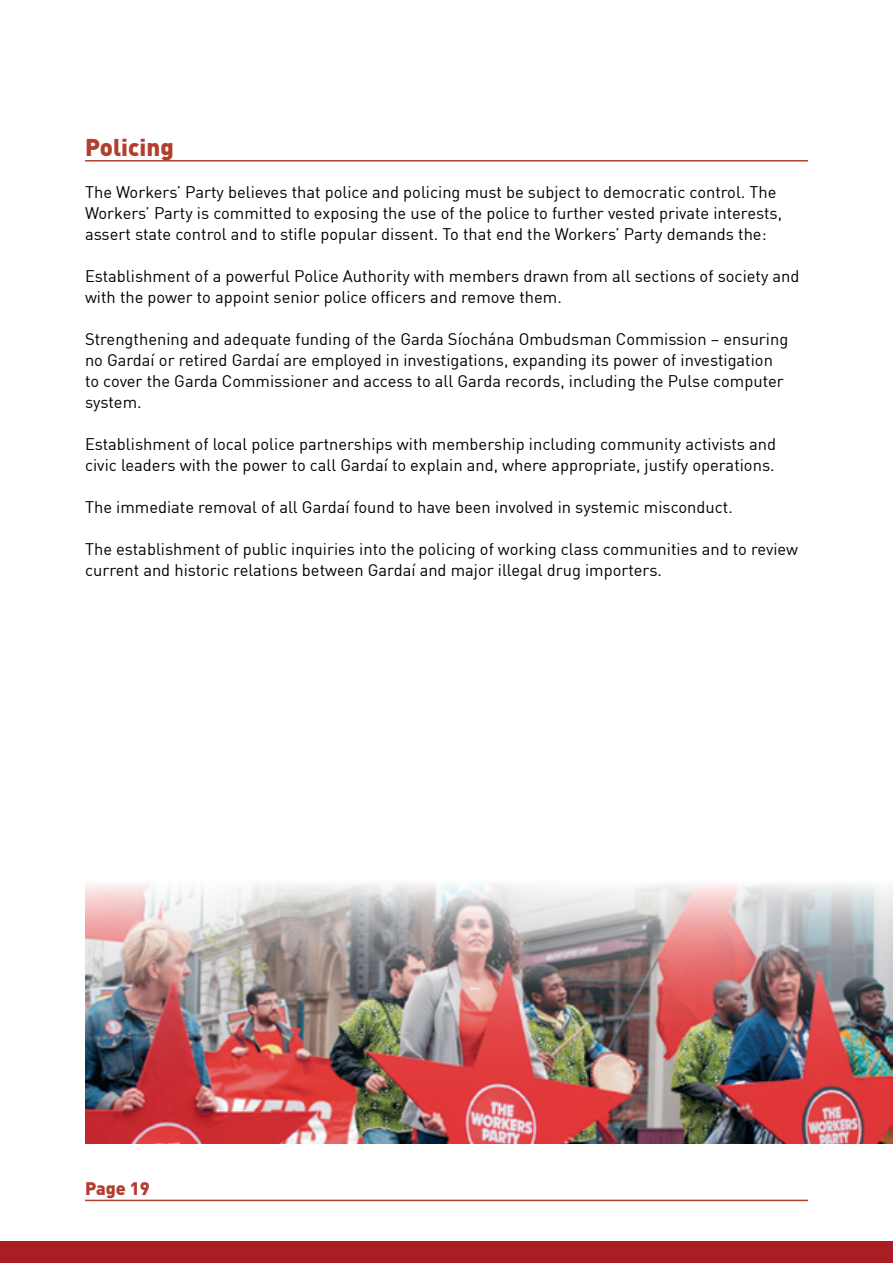
<style>
.page{position:relative;width:893px;height:1263px;background:#fff}
.page>*{position:absolute;margin:0;border:0;box-sizing:border-box;transform-origin:0 0}
.t1{font:900 24px "DIN Pro";color:#b23e30}
.t2{font:900 18px "DIN Pro";color:#b23e30}
.t3{font:16.5px/21px "DIN";color:#000}
</style>
<div class="page">
<div style="left:0;top:1242px;width:893px;height:21px;background:#a91e22"></div>
<hr style="left:85px;top:1200px;width:723px;height:1px;background:#b23e30">
<hr style="left:85px;top:160px;width:723px;height:2px;background:#b23e30">
<img style="left:85px;top:883px;width:808px;height:261px">
<h1 class="t1" style="left:85px;top:131px;width:90px">Policing</h1>
<p class="t3" style="left:85px;top:181px;width:699px">The Workers’ Party believes that police and policing must be subject to democratic control. The<br>Workers’ Party is committed to exposing the use of the police to further vested private interests, assert state control and to stifle popular dissent. To that end the Workers’ Party demands the:</p>
<p class="t3" style="left:85px;top:265px;width:716px">Establishment of a powerful Police Authority with members drawn from all sections of society and with the power to appoint senior police officers and remove them.</p>
<p class="t3" style="left:85px;top:328px;width:705px">Strengthening and adequate funding of the Garda Síochána Ombudsman Commission – ensuring no Gardaí or retired Gardaí are employed in investigations, expanding its power of investigation to cover the Garda Commissioner and access to all Garda records, including the Pulse computer system.</p>
<p class="t3" style="left:85px;top:433px;width:692px">Establishment of local police partnerships with membership including community activists and civic leaders with the power to call Gardaí to explain and, where appropriate, justify operations.</p>
<p class="t3" style="left:85px;top:496px;width:649px">The immediate removal of all Gardaí found to have been involved in systemic misconduct.</p>
<p class="t3" style="left:85px;top:538px;width:715px">The establishment of public inquiries into the policing of working class communities and to review current and historic relations between Gardaí and major illegal drug importers.</p>
<p class="t2" style="left:85px;top:1177px;width:66px">Page 19</p>
</div>
